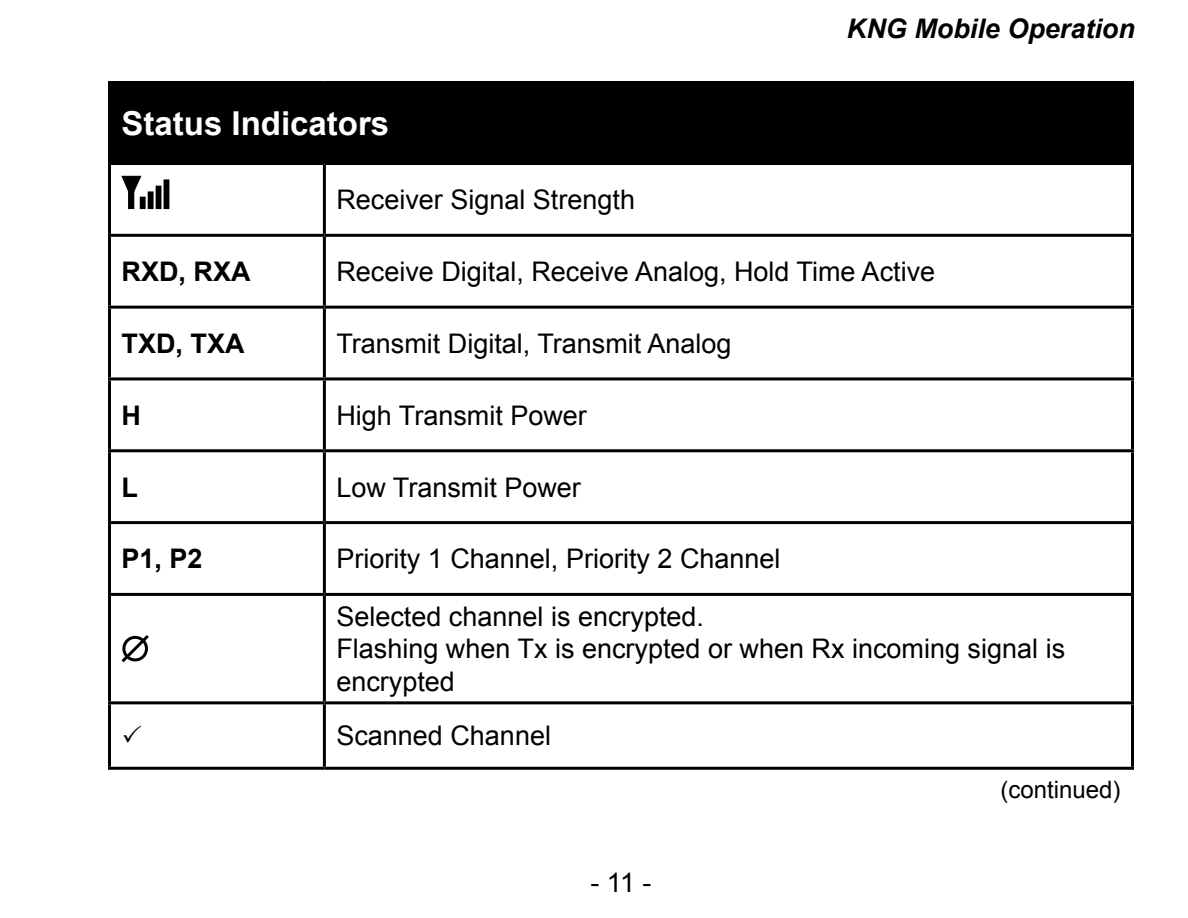
<style>
.page{position:relative;width:1188px;height:918px;background:#fff}
.page>*{position:absolute;margin:0;border:0;box-sizing:border-box;transform-origin:0 0}
.t1{font:700 33px "Arial";color:#fff}
.t2{font:27px/57.6px "Arial";color:#000}
.t3{font:700 27px "Arial";color:#000}
.t4{font:italic 700 27px "Arial";color:#000}
.t5{font:24px "Arial";color:#000}
</style>
<div class="page">
<div style="left:110px;top:82px;width:1022px;height:82px;background:#000"></div>
<hr style="left:108px;top:81px;width:216px;height:3px;background:#000">
<hr style="left:108px;top:84px;width:3px;height:78px;background:#000">
<hr style="left:324px;top:81px;width:810px;height:3px;background:#000">
<hr style="left:1131px;top:84px;width:3px;height:78px;background:#000">
<hr style="left:108px;top:162px;width:216px;height:3px;background:#000">
<hr style="left:108px;top:165px;width:3px;height:69px;background:#000">
<hr style="left:324px;top:162px;width:810px;height:3px;background:#000">
<hr style="left:323px;top:165px;width:3px;height:69px;background:#000">
<hr style="left:1131px;top:165px;width:3px;height:69px;background:#000">
<hr style="left:108px;top:234px;width:216px;height:3px;background:#000">
<hr style="left:108px;top:237px;width:3px;height:69px;background:#000">
<hr style="left:324px;top:234px;width:810px;height:3px;background:#000">
<hr style="left:323px;top:237px;width:3px;height:69px;background:#000">
<hr style="left:1131px;top:237px;width:3px;height:69px;background:#000">
<hr style="left:108px;top:306px;width:216px;height:3px;background:#000">
<hr style="left:108px;top:309px;width:3px;height:68px;background:#000">
<hr style="left:324px;top:306px;width:810px;height:3px;background:#000">
<hr style="left:323px;top:309px;width:3px;height:68px;background:#000">
<hr style="left:1131px;top:309px;width:3px;height:68px;background:#000">
<hr style="left:108px;top:377px;width:216px;height:3px;background:#000">
<hr style="left:108px;top:380px;width:3px;height:69px;background:#000">
<hr style="left:324px;top:377px;width:810px;height:3px;background:#000">
<hr style="left:323px;top:380px;width:3px;height:69px;background:#000">
<hr style="left:1131px;top:380px;width:3px;height:69px;background:#000">
<hr style="left:108px;top:449px;width:216px;height:3px;background:#000">
<hr style="left:108px;top:452px;width:3px;height:69px;background:#000">
<hr style="left:324px;top:449px;width:810px;height:3px;background:#000">
<hr style="left:323px;top:452px;width:3px;height:69px;background:#000">
<hr style="left:1131px;top:452px;width:3px;height:69px;background:#000">
<hr style="left:108px;top:521px;width:216px;height:3px;background:#000">
<hr style="left:108px;top:524px;width:3px;height:69px;background:#000">
<hr style="left:324px;top:521px;width:810px;height:3px;background:#000">
<hr style="left:323px;top:524px;width:3px;height:69px;background:#000">
<hr style="left:1131px;top:524px;width:3px;height:69px;background:#000">
<hr style="left:108px;top:593px;width:216px;height:3px;background:#000">
<hr style="left:108px;top:596px;width:3px;height:105px;background:#000">
<hr style="left:324px;top:593px;width:810px;height:3px;background:#000">
<hr style="left:323px;top:596px;width:3px;height:105px;background:#000">
<hr style="left:1131px;top:596px;width:3px;height:105px;background:#000">
<hr style="left:108px;top:701px;width:216px;height:3px;background:#000">
<hr style="left:108px;top:704px;width:3px;height:63px;background:#000">
<hr style="left:324px;top:701px;width:810px;height:3px;background:#000">
<hr style="left:323px;top:704px;width:3px;height:63px;background:#000">
<hr style="left:1131px;top:704px;width:3px;height:63px;background:#000">
<hr style="left:108px;top:767px;width:216px;height:3px;background:#000">
<hr style="left:324px;top:767px;width:810px;height:3px;background:#000">
<div style="left:128px;top:177px;width:7px;height:32px;background:#000"></div>
<svg style="left:122px;top:176px;width:19px;height:22px"></svg>
<div style="left:139px;top:197px;width:7px;height:12px;background:#000"></div>
<div style="left:147px;top:191px;width:7px;height:18px;background:#000"></div>
<div style="left:155px;top:186px;width:7px;height:23px;background:#000"></div>
<div style="left:163px;top:179px;width:7px;height:30px;background:#000"></div>
<svg style="left:121px;top:635px;width:28px;height:28px"></svg>
<p class="t1" style="left:122px;top:102px;width:269px">Status Indicators</p>
<p class="t2" style="left:336px;top:171px;width:300px">Receiver Signal Strength</p>
<p class="t4" style="left:847px;top:14px;width:290px">KNG Mobile Operation</p>
<p class="t3" style="left:122px;top:254px;width:131px">RXD, RXA</p>
<p class="t2" style="left:336px;top:243px;width:600px">Receive Digital, Receive Analog, Hold Time Active</p>
<p class="t3" style="left:122px;top:326px;width:125px">TXD, TXA</p>
<p class="t2" style="left:336px;top:315px;width:397px">Transmit Digital, Transmit Analog</p>
<p class="t3" style="left:122px;top:397px;width:21px">H</p>
<p class="t2" style="left:336px;top:387px;width:252px">High Transmit Power</p>
<p class="t3" style="left:122px;top:469px;width:18px">L</p>
<p class="t2" style="left:336px;top:459px;width:246px">Low Transmit Power</p>
<p class="t3" style="left:122px;top:541px;width:83px">P1, P2</p>
<p class="t2" style="left:336px;top:530px;width:446px">Priority 1 Channel, Priority 2 Channel<br>Selected channel is encrypted.</p>
<p class="t2" style="left:336px;top:633px;width:730px;line-height:32.4px">Flashing when Tx is encrypted or when Rx incoming signal is encrypted</p>
<p class="t2" style="left:336px;top:707px;width:216px">Scanned Channel</p>
<p class="t5" style="left:1000px;top:774px;width:122px">(continued)</p>
<p class="t2" style="left:590px;top:854px;width:63px">- 11 -</p>
</div>
